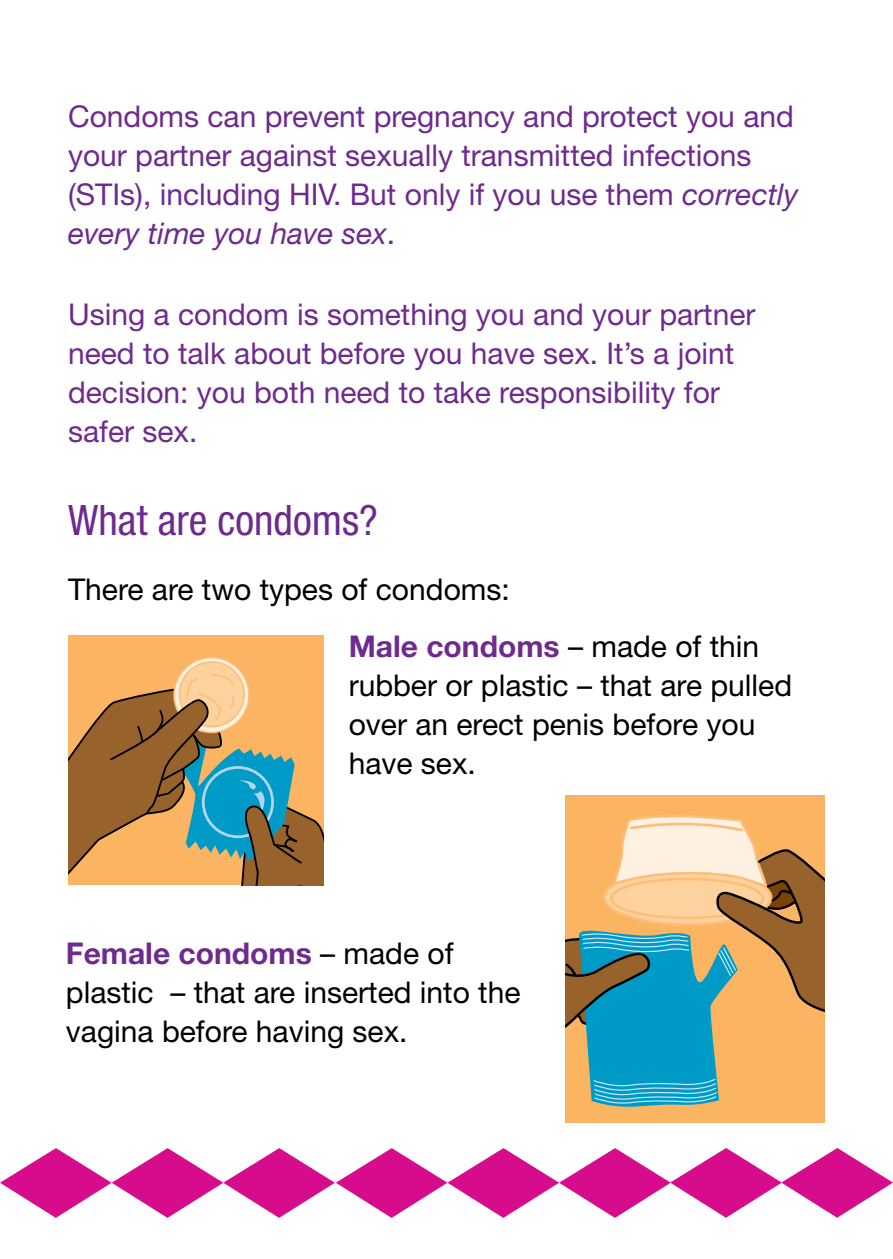
<style>
.page{position:relative;width:893px;height:1259px;background:#fff}
.page>*{position:absolute;margin:0;border:0;box-sizing:border-box;transform-origin:0 0}
.t1{font:condensed 42px "Helvetica Neue";color:#6e2a8d}
.t2{font:30px/39px "Helvetica Neue";color:#6e2a8d}
.t3{font:30px/39px "Helvetica Neue";color:#000}
.s1{font-style:italic}
.s2{font-weight:700;color:#6e2a8d}
</style>
<div class="page">
<svg style="left:0;top:1148px;width:893px;height:69px"></svg>
<div style="left:68px;top:635px;width:255px;height:250px;background:#fbb462"></div>
<svg style="left:174px;top:657px;width:75px;height:75px"></svg>
<div style="left:179px;top:662px;width:65px;height:64px;background:#fed29f;border-radius:50%"></div>
<svg style="left:68px;top:673px;width:255px;height:212px"></svg>
<div style="left:566px;top:795px;width:259px;height:328px;background:#fbb462"></div>
<svg style="left:566px;top:815px;width:259px;height:292px"></svg>
<p class="t2" style="left:68px;top:96px;width:732px">Condoms can prevent pregnancy and protect you and your partner against sexually transmitted infections (STIs), including HIV. But only if you use them <span class="s1">correctly every time you have sex</span>.</p>
<p class="t2" style="left:68px;top:294px;width:689px">Using a condom is something you and your partner need to talk about before you have sex. It’s a joint decision: you both need to take responsibility for safer sex.</p>
<h1 class="t1" style="left:68px;top:496px;width:311px">What are condoms?</h1>
<p class="t3" style="left:349px;top:560px;width:412px;line-height:57.6px;text-indent:-281px">There are two types of condoms:<br><span class="s2">Male condoms</span> – made of thin</p>
<p class="t3" style="left:349px;top:666px;width:445px">rubber or plastic – that are pulled over an erect penis before you have sex.</p>
<p class="t3" style="left:66px;top:933px;width:456px"><span class="s2">Female condoms</span> – made of plastic – that are inserted into the vagina before having sex.</p>
</div>
